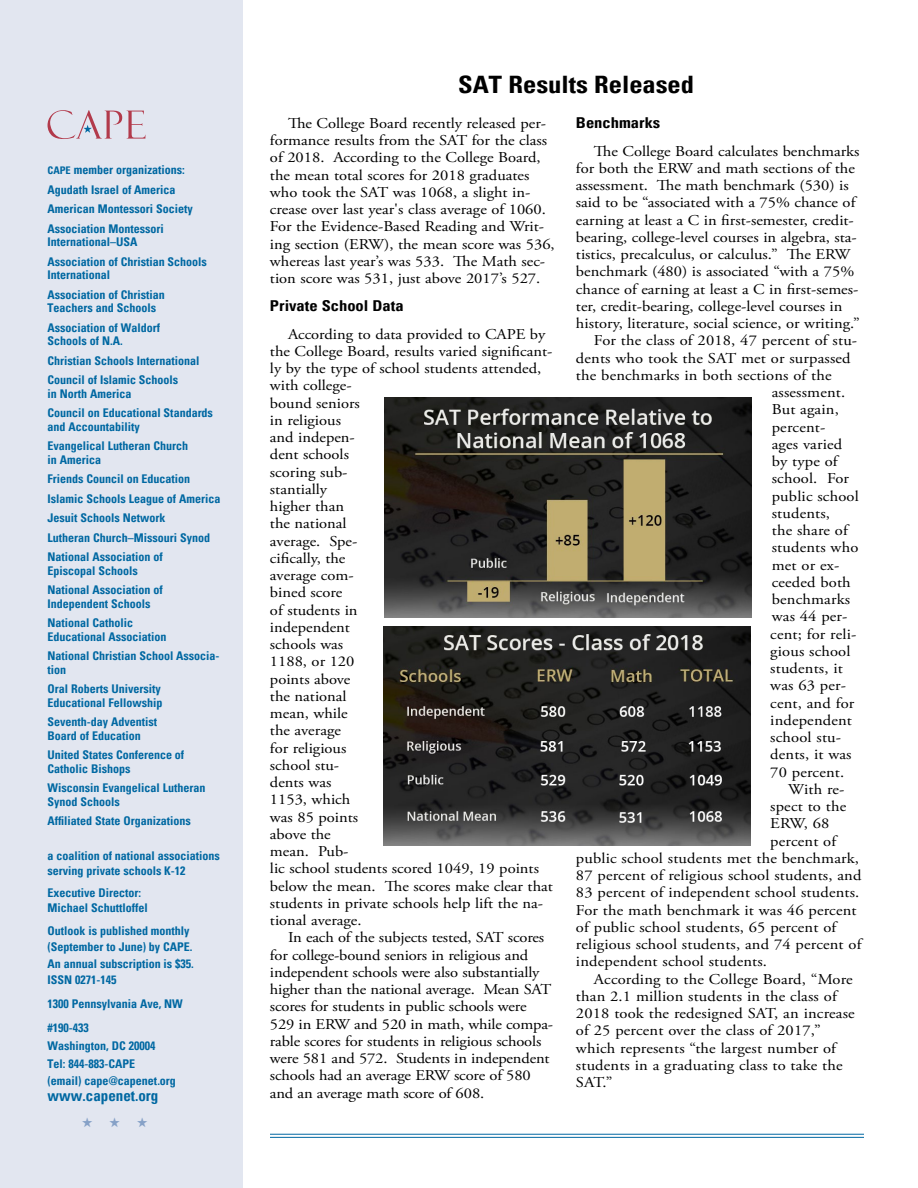
<style>
.page{position:relative;width:918px;height:1188px;background:#fff}
.page>*{position:absolute;margin:0;border:0;box-sizing:border-box;transform-origin:0 0}
.t1{font:700 condensed 24px "Univers";color:#000;scale:1.1 1}
.t2{font:15px/17.2px "Adobe Garamond Pro";color:#000;scale:1.1 1}
.t3{font:700 condensed 15px "Univers";color:#000;scale:1.1 1}
.t4{font:700 condensed 15px "Univers";color:#0068a2}
.t5{font:13.5px "Zapf Ding Bats";color:#86a1c7}
.t6{font:700 condensed 12px/19.5px "Univers";color:#0068a2}
.s1{font-size:10.5px}
</style>
<div class="page">
<div style="left:0;top:0;width:243px;height:1188px;background:#e2e6f0"></div>
<hr style="left:270px;top:1134px;width:594px;height:1px;background:#0068a2">
<hr style="left:270px;top:1137px;width:594px;height:1px;background:#0068a2">
<svg style="left:48px;top:110px;width:97px;height:29px"></svg>
<img style="left:385px;top:397px;width:367px;height:221px">
<img style="left:383px;top:626px;width:367px;height:220px">
<p class="t6" style="left:48px;top:160px;width:147px"><span class="s1">CAPE</span> member organizations:<br>Agudath Israel of America<br>American Montessori Society<br>Association Montessori</p>
<p class="t6" style="left:48px;top:232px;width:161px">International–USA<br>Association of Christian Schools</p>
<p class="t6" style="left:48px;top:265px;width:119px">International<br>Association of Christian</p>
<p class="t6" style="left:48px;top:298px;width:114px">Teachers and Schools<br>Association of Waldorf</p>
<p class="t6" style="left:48px;top:331px;width:153px">Schools of N.A.<br>Christian Schools International<br>Council of Islamic Schools</p>
<p class="t6" style="left:48px;top:384px;width:167px">in North America<br>Council on Educational Standards</p>
<p class="t6" style="left:48px;top:417px;width:142px">and Accountability<br>Evangelical Lutheran Church</p>
<p class="t6" style="left:48px;top:450px;width:175px">in America<br>Friends Council on Education<br>Islamic Schools League of America<br>Jesuit Schools Network<br>Lutheran Church–Missouri Synod<br>National Association of</p>
<p class="t6" style="left:48px;top:561px;width:117px">Episcopal Schools<br>National Association of</p>
<p class="t6" style="left:48px;top:594px;width:104px">Independent Schools<br>National Catholic</p>
<p class="t6" style="left:48px;top:627px;width:174px">Educational Association<br>National Christian School Associa-</p>
<p class="t6" style="left:48px;top:660px;width:115px">tion<br>Oral Roberts University</p>
<p class="t6" style="left:48px;top:693px;width:116px">Educational Fellowship<br>Seventh-day Adventist</p>
<p class="t6" style="left:48px;top:726px;width:138px">Board of Education<br>United States Conference of</p>
<p class="t6" style="left:48px;top:759px;width:159px">Catholic Bishops<br>Wisconsin Evangelical Lutheran</p>
<p class="t6" style="left:48px;top:792px;width:145px">Synod Schools<br>Affiliated State Organizations</p>
<p class="t6" style="left:48px;top:848px;width:174px;line-height:15px">a coalition of national associations serving private schools K-12</p>
<p class="t6" style="left:48px;top:885px;width:102px;line-height:15px">Executive Director:<br>Michael Schuttloffel</p>
<p class="t6" style="left:48px;top:922px;width:148px;line-height:16.5px">Outlook is published monthly (September to June) by CAPE.<br>An annual subscription is $35.<br>ISSN 0271-145</p>
<p class="t6" style="left:48px;top:992px;width:137px;line-height:24px">1300 Pennsylvania Ave, NW #190-433</p>
<p class="t6" style="left:48px;top:1037px;width:109px;line-height:18px">Washington, DC 20004<br>Tel: 844-883-CAPE</p>
<p class="t6" style="left:48px;top:1071px;width:130px">(email) cape@capenet.org</p>
<p class="t4" style="left:48px;top:1087px;width:112px">www.capenet.org</p>
<p class="t5" style="left:82px;top:1115px;width:68px">★ ★ ★</p>
<h1 class="t1" style="left:458px;top:70px;width:216px">SAT Results Released</h1>
<p class="t2" style="left:270px;top:115px;width:260px;text-indent:18px">The College Board recently released per&shy;formance results from the SAT for the class of 2018. According to the College Board, the mean total scores for 2018 graduates who took the SAT was 1068, a slight in&shy;crease over last year's class average of 1060.<br>For the Evidence-Based Reading and Writ&shy;ing section (ERW), the mean score was 536, whereas last year’s was 533. The Math sec&shy;tion score was 531, just above 2017’s 527.</p>
<p class="t3" style="left:270px;top:296px;width:123px">Private School Data</p>
<p class="t2" style="left:270px;top:326px;width:259px;text-indent:18px">According to data provided to CAPE by the College Board, results varied significant&shy;ly by the type of school students attended, with college-<br>bound seniors<br>in religious<br>and indepen-<br>dent schools<br>scoring sub-<br>stantially<br>higher than<br>the national<br>average. Spe-<br>cifically, the<br>average com-<br>bined score<br>of students in<br>independent<br>schools was<br>1188, or 120<br>points above<br>the national<br>mean, while<br>the average<br>for religious<br>school stu-<br>dents was<br>1153, which<br>was 85 points<br>above the<br>mean. Pub-<br>lic school students scored 1049, 19 points below the mean. The scores make clear that students in private schools help lift the na&shy;tional average.</p>
<p class="t2" style="left:270px;top:930px;width:259px;text-indent:18px">In each of the subjects tested, SAT scores for college-bound seniors in religious and independent schools were also substantially higher than the national average. Mean SAT scores for students in public schools were 529 in ERW and 520 in math, while compa&shy;rable scores for students in religious schools were 581 and 572. Students in independent schools had an average ERW score of 580 and an average math score of 608.</p>
<p class="t3" style="left:576px;top:113px;width:78px">Benchmarks</p>
<p class="t2" style="left:594px;top:143px;width:243px">The College Board calculates benchmarks</p>
<p class="t2" style="left:576px;top:160px;width:255px">for both the ERW and math sections of the</p>
<p class="t2" style="left:576px;top:177px;width:250px">assessment. The math benchmark (530) is</p>
<p class="t2" style="left:576px;top:194px;width:256px">said to be “associated with a 75% chance of</p>
<p class="t2" style="left:576px;top:212px;width:254px">earning at least a C in first-semester, credit-</p>
<p class="t2" style="left:576px;top:229px;width:257px">bearing, college-level courses in algebra, sta-</p>
<p class="t2" style="left:576px;top:246px;width:251px">tistics, precalculus, or calculus.” The ERW</p>
<p class="t2" style="left:576px;top:263px;width:254px">benchmark (480) is associated “with a 75%</p>
<p class="t2" style="left:576px;top:281px;width:258px">chance of earning at least a C in first-semes-</p>
<p class="t2" style="left:576px;top:298px;width:244px">ter, credit-bearing, college-level courses in</p>
<p class="t2" style="left:576px;top:315px;width:260px">history, literature, social science, or writing.”</p>
<p class="t2" style="left:594px;top:332px;width:241px">For the class of 2018, 47 percent of stu-</p>
<p class="t2" style="left:576px;top:350px;width:251px">dents who took the SAT met or surpassed</p>
<p class="t2" style="left:576px;top:367px;width:234px">the benchmarks in both sections of the</p>
<p class="t2" style="left:772px;top:384px;width:68px">assessment.</p>
<p class="t2" style="left:772px;top:401px;width:62px">But again,</p>
<p class="t2" style="left:772px;top:419px;width:50px">percent-</p>
<p class="t2" style="left:772px;top:436px;width:66px">ages varied</p>
<p class="t2" style="left:772px;top:453px;width:61px">by type of</p>
<p class="t2" style="left:772px;top:470px;width:72px">school. For</p>
<p class="t2" style="left:772px;top:488px;width:81px">public school</p>
<p class="t2" style="left:772px;top:505px;width:54px">students,</p>
<p class="t2" style="left:772px;top:522px;width:71px">the share of</p>
<p class="t2" style="left:772px;top:539px;width:80px">students who</p>
<p class="t2" style="left:772px;top:557px;width:63px">met or ex-</p>
<p class="t2" style="left:772px;top:574px;width:73px">ceeded both</p>
<p class="t2" style="left:772px;top:591px;width:73px">benchmarks</p>
<p class="t2" style="left:772px;top:608px;width:70px">was 44 per-</p>
<p class="t2" style="left:770px;top:626px;width:80px">cent; for reli-</p>
<p class="t2" style="left:770px;top:643px;width:74px">gious school</p>
<p class="t2" style="left:770px;top:660px;width:68px">students, it</p>
<p class="t2" style="left:770px;top:677px;width:70px">was 63 per-</p>
<p class="t2" style="left:770px;top:695px;width:78px">cent, and for</p>
<p class="t2" style="left:770px;top:712px;width:76px">independent</p>
<p class="t2" style="left:770px;top:729px;width:66px">school stu-</p>
<p class="t2" style="left:770px;top:746px;width:75px">dents, it was</p>
<p class="t2" style="left:770px;top:764px;width:69px">70 percent.</p>
<p class="t2" style="left:788px;top:781px;width:53px">With re-</p>
<p class="t2" style="left:770px;top:798px;width:71px">spect to the</p>
<p class="t2" style="left:770px;top:815px;width:55px">ERW, 68</p>
<p class="t2" style="left:770px;top:833px;width:61px">percent of</p>
<p class="t2" style="left:576px;top:850px;width:259px">public school students met the benchmark,</p>
<p class="t2" style="left:576px;top:867px;width:261px">87 percent of religious school students, and</p>
<p class="t2" style="left:576px;top:884px;width:259px">83 percent of independent school students.</p>
<p class="t2" style="left:576px;top:902px;width:257px">For the math benchmark it was 46 percent</p>
<p class="t2" style="left:576px;top:919px;width:238px">of public school students, 65 percent of</p>
<p class="t2" style="left:576px;top:936px;width:261px">religious school students, and 74 percent of</p>
<p class="t2" style="left:576px;top:953px;width:175px">independent school students.</p>
<p class="t2" style="left:594px;top:971px;width:237px">According to the College Board, “More</p>
<p class="t2" style="left:576px;top:988px;width:239px">than 2.1 million students in the class of</p>
<p class="t2" style="left:576px;top:1005px;width:255px">2018 took the redesigned SAT, an increase</p>
<p class="t2" style="left:576px;top:1022px;width:224px">of 25 percent over the class of 2017,”</p>
<p class="t2" style="left:576px;top:1040px;width:238px">which represents “the largest number of</p>
<p class="t2" style="left:576px;top:1057px;width:244px">students in a graduating class to take the</p>
<p class="t2" style="left:576px;top:1074px;width:35px">SAT.”</p>
</div>
